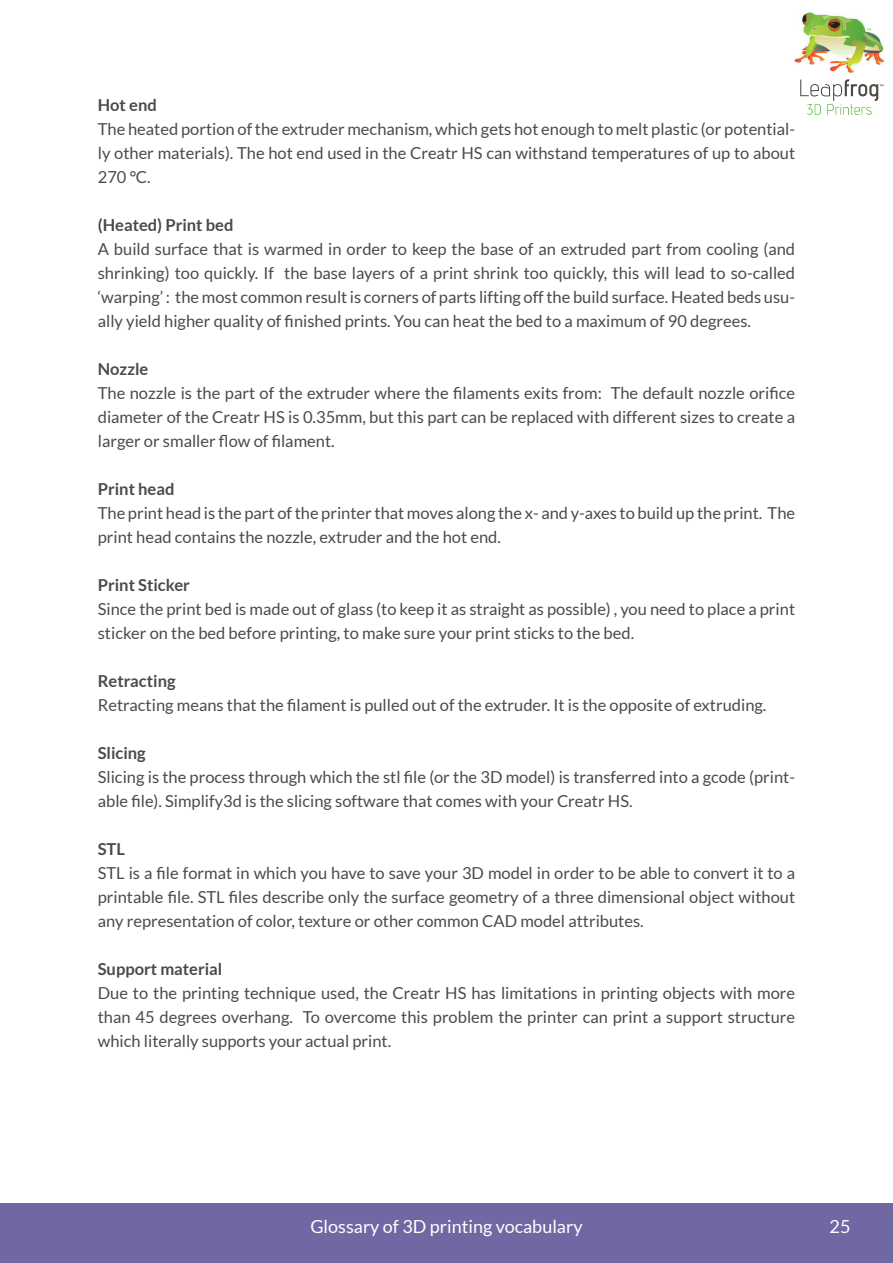
<style>
.page{position:relative;width:893px;height:1263px;background:#fff}
.page>*{position:absolute;margin:0;border:0;box-sizing:border-box;transform-origin:0 0}
.t1{font:18px "Lato";color:#fff}
.t2{font:16.5px/24px "Lato";color:#4c4a49;text-align:justify}
.t3{font:700 16.5px "Lato";color:#4c4a49}
</style>
<div class="page">
<div style="left:0;top:1203px;width:893px;height:60px;background:#6f68a2"></div>
<img style="left:794px;top:13px;width:90px;height:60px">
<svg style="left:800px;top:79px;width:83px;height:36px"></svg>
<p class="t3" style="left:98px;top:96px;width:61px">Hot end</p>
<p class="t2" style="left:98px;top:117px;width:699px">The heated portion of the extruder mechanism, which gets hot enough to melt plastic (or potential&shy;ly other materials). The hot end used in the Creatr HS can withstand temperatures of up to about 270 °C.</p>
<p class="t3" style="left:98px;top:216px;width:137px">(Heated) Print bed</p>
<p class="t2" style="left:98px;top:237px;width:699px">A build surface that is warmed in order to keep the base of an extruded part from cooling (and shrinking) too quickly. If the base layers of a print shrink too quickly, this will lead to so-called ‘warping’ : the most common result is corners of parts lifting off the build surface. Heated beds usu&shy;ally yield higher quality of finished prints. You can heat the bed to a maximum of 90 degrees.</p>
<p class="t3" style="left:98px;top:360px;width:52px">Nozzle</p>
<p class="t2" style="left:98px;top:381px;width:699px">The nozzle is the part of the extruder where the filaments exits from: The default nozzle orifice diameter of the Creatr HS is 0.35mm, but this part can be replaced with different sizes to create a larger or smaller flow of filament.</p>
<p class="t3" style="left:98px;top:480px;width:78px">Print head</p>
<p class="t2" style="left:98px;top:501px;width:699px">The print head is the part of the printer that moves along the x- and y-axes to build up the print. The print head contains the nozzle, extruder and the hot end.</p>
<p class="t3" style="left:98px;top:576px;width:94px">Print Sticker</p>
<p class="t2" style="left:98px;top:597px;width:699px">Since the print bed is made out of glass (to keep it as straight as possible) , you need to place a print sticker on the bed before printing, to make sure your print sticks to the bed.</p>
<p class="t3" style="left:98px;top:672px;width:79px">Retracting</p>
<p class="t2" style="left:98px;top:693px;width:670px">Retracting means that the filament is pulled out of the extruder. It is the opposite of extruding.</p>
<p class="t3" style="left:98px;top:744px;width:50px">Slicing</p>
<p class="t2" style="left:98px;top:765px;width:699px">Slicing is the process through which the stl file (or the 3D model) is transferred into a gcode (print&shy;able file). Simplify3d is the slicing software that comes with your Creatr HS.</p>
<p class="t3" style="left:98px;top:840px;width:29px">STL</p>
<p class="t2" style="left:98px;top:861px;width:699px">STL is a file format in which you have to save your 3D model in order to be able to convert it to a printable file. STL files describe only the surface geometry of a three dimensional object without any representation of color, texture or other common CAD model attributes.</p>
<p class="t3" style="left:98px;top:960px;width:126px">Support material</p>
<p class="t2" style="left:98px;top:981px;width:699px">Due to the printing technique used, the Creatr HS has limitations in printing objects with more than 45 degrees overhang. To overcome this problem the printer can print a support structure which literally supports your actual print.</p>
<p class="t1" style="left:310px;top:1216px;width:274px">Glossary of 3D printing vocabulary</p>
<p class="t1" style="left:830px;top:1217px;width:22px">25</p>
</div>
